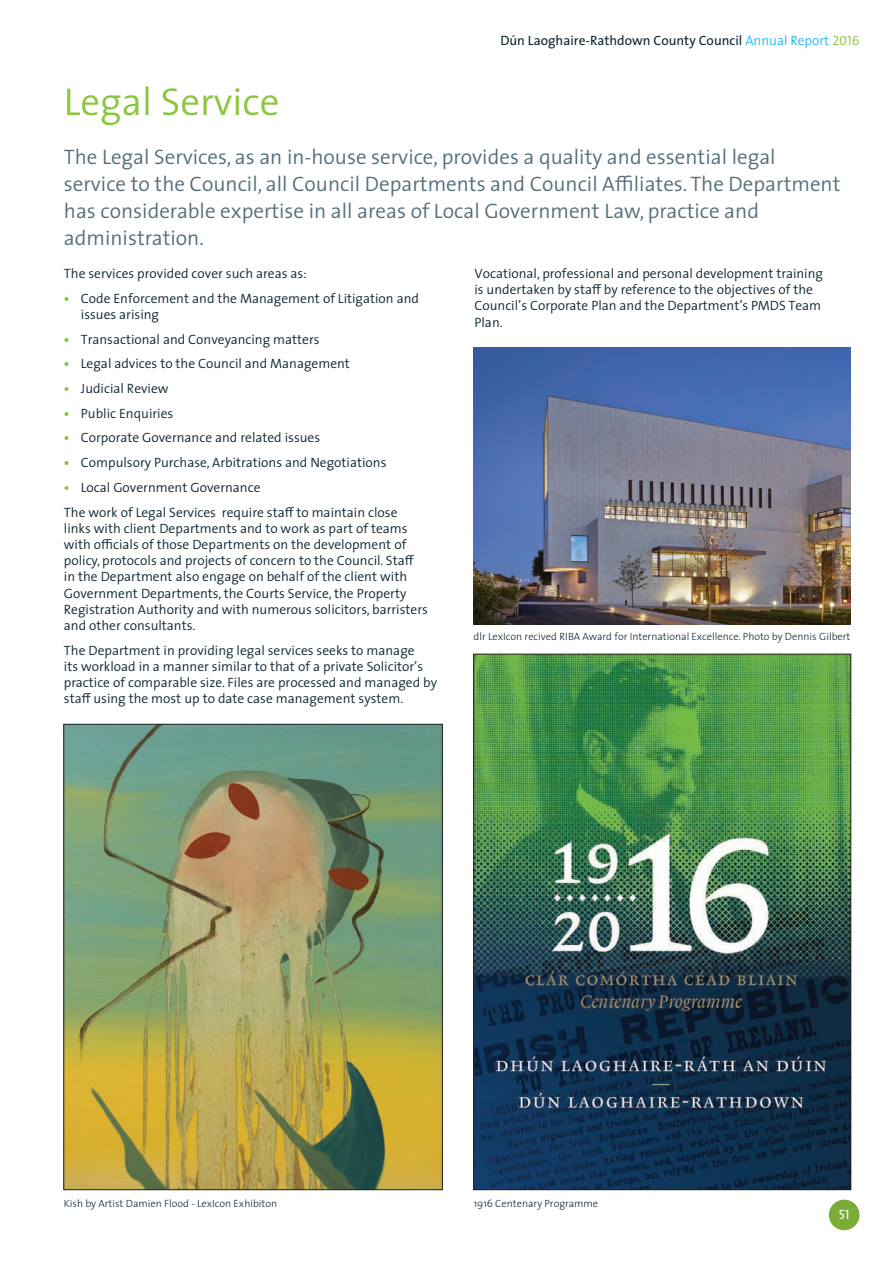
<style>
.page{position:relative;width:894px;height:1264px;background:#fff}
.page>*{position:absolute;margin:0;border:0;box-sizing:border-box;transform-origin:0 0}
.t1{font:300 39px "The Sans";color:#8bc63e}
.t2{font:300 21px/27px "The Sans";color:#556e7b}
.t3{font:300 13.5px/16.2px "The Sans";color:#0e2531}
.t4{font:13.5px "The Sans";color:#0e2531}
.t5{font:13.5px "The Sans Regular Caps";color:#fff}
.t6{font:300 10.5px "The Sans";color:#0e2531}
.s1{font-weight:300;color:#00aeef}
.s2{font-family:"The Sans Semi Light Caps";color:#8bc63e}
.s3{font-weight:700;color:#8bc63e}
</style>
<div class="page">
<img style="left:66px;top:726px;width:374px;height:461px">
<img style="left:475px;top:656px;width:373px;height:531px">
<img style="left:473px;top:348px;width:377px;height:276px">
<div style="left:828px;top:1199px;width:31px;height:31px;background:#79ad36;border-radius:50%"></div>
<p class="t4" style="left:500px;top:29px;width:360px">Dún Laoghaire-Rathdown County Council <span class="s1">Annual Report</span> <span class="s2">2016</span></p>
<h1 class="t1" style="left:64px;top:70px;width:217px">Legal Service</h1>
<p class="t2" style="left:64px;top:142px;width:778px">The Legal Services, as an in-house service, provides a quality and essential legal service to the Council, all Council Departments and Council Affiliates. The Department has considerable expertise in all areas of Local Government Law, practice and administration.</p>
<p class="t3" style="left:64px;top:265px;width:244px">The services provided cover such areas as:</p>
<p class="t3" style="left:81px;top:289px;width:339px;text-indent:-17px"><span class="s3">•</span> Code Enforcement and the Management of Litigation and issues arising</p>
<p class="t3" style="left:64px;top:330px;width:257px"><span class="s3">•</span> Transactional and Conveyancing matters</p>
<p class="t3" style="left:64px;top:355px;width:287px"><span class="s3">•</span> Legal advices to the Council and Management</p>
<p class="t3" style="left:64px;top:380px;width:106px"><span class="s3">•</span> Judicial Review</p>
<p class="t3" style="left:64px;top:404px;width:111px"><span class="s3">•</span> Public Enquiries</p>
<p class="t3" style="left:64px;top:429px;width:258px"><span class="s3">•</span> Corporate Governance and related issues</p>
<p class="t3" style="left:64px;top:454px;width:324px"><span class="s3">•</span> Compulsory Purchase, Arbitrations and Negotiations</p>
<p class="t3" style="left:64px;top:474px;width:335px;line-height:24.8px"><span class="s3">•</span> Local Government Governance<br>The work of Legal Services require staff to maintain close</p>
<p class="t3" style="left:64px;top:519px;width:365px">links with client Departments and to work as part of teams with officials of those Departments on the development of policy, protocols and projects of concern to the Council. Staff in the Department also engage on behalf of the client with Government Departments, the Courts Service, the Property Registration Authority and with numerous solicitors, barristers and other consultants.</p>
<p class="t3" style="left:64px;top:641px;width:374px">The Department in providing legal services seeks to manage<br>its workload in a manner similar to that of a private Solicitor’s practice of comparable size. Files are processed and managed by staff using the most up to date case management system.</p>
<p class="t3" style="left:474px;top:265px;width:350px">Vocational, professional and personal development training is undertaken by staff by reference to the objectives of the Council’s Corporate Plan and the Department’s PMDS Team Plan.</p>
<p class="t6" style="left:473px;top:628px;width:378px">dlr LexIcon recived RIBA Award for International Excellence. Photo by Dennis Gilbert</p>
<p class="t6" style="left:64px;top:1194px;width:215px">Kish by Artist Damien Flood - LexIcon Exhibiton</p>
<p class="t6" style="left:473px;top:1194px;width:126px">1916 Centenary Programme</p>
<p class="t5" style="left:838px;top:1207px;width:12px">51</p>
</div>
